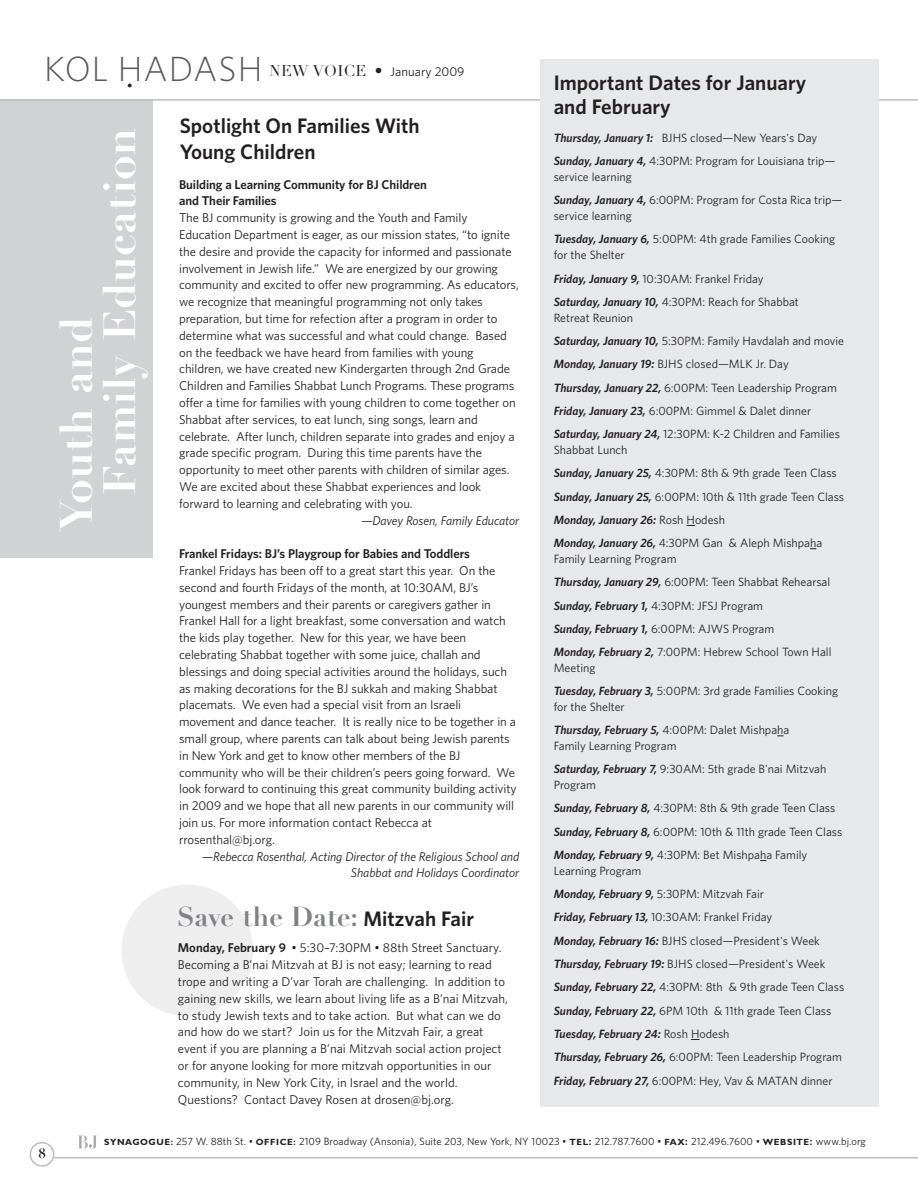
<style>
.page{position:relative;width:918px;height:1188px;background:#fff}
.page>*{position:absolute;margin:0;border:0;box-sizing:border-box;transform-origin:0 0}
.t1{font:700 44.55px "Didot LH";color:#fff}
.t2{font:300 35.1px "Whitney";letter-spacing:.03em;color:#57585a}
.t3{font:700 27px "Didot LH";color:#808285}
.t4{font:600 21px/25.5px "Whitney";color:#231f20}
.t5{font:700 13.5px "Didot LH";color:#231f20}
.t6{font:12.75px/16.8px "Whitney";letter-spacing:-.005em;color:#231f20}
.t7{font:italic 12.75px/16.8px "Whitney";letter-spacing:-.005em;color:#231f20;text-align:right}
.t8{font:600 12.75px/16.8px "Whitney";letter-spacing:-.005em;color:#231f20}
.t9{font:12px/23.2px "Whitney";color:#231f20}
.t10{font:10.5px "Whitney";letter-spacing:.005em;color:#231f20}
.s1{font-family:"Didot LH";font-weight:400;font-size:36px;color:#231f20}
.s2{font-family:"Didot LH";font-size:15.45px}
.s3{font-family:"Whitney";font-weight:600;font-size:21px;color:#231f20}
.s4{font-weight:600}
.s5{font-weight:600;font-style:italic}
.s6{font-family:"Gill Sans";font-weight:700;font-size:9px}
.s7{font-weight:600;font-size:9px}
</style>
<div class="page">
<hr style="left:54px;top:1157px;width:864px;height:1px;background:#bcbdc0">
<div style="left:0;top:100px;width:153px;height:458px;background:#d1d2d4"></div>
<svg style="left:30px;top:1142px;width:24px;height:25px"></svg>
<svg style="left:79px;top:1135px;width:18px;height:14px"></svg>
<hr style="left:0;top:99px;width:918px;height:2px;background:#bcbdc0">
<div style="left:540px;top:59px;width:339px;height:1048px;background:#e7e8e9"></div>
<div style="left:122px;top:885px;width:131px;height:131px;background:#eeeeef;border-radius:50%"></div>
<h2 class="t2" style="left:44px;top:48px;width:220px">KOL H<span class="s1">.</span> ADASH</h2>
<h3 class="t4" style="left:180px;top:113px;width:241px">Spotlight On Families With<br>Young Children</h3>
<p class="t6" style="left:269px;top:63px;width:197px"><span class="s2">NEW VOICE •</span> January 2009</p>
<h1 class="t1" style="left:103px;top:495px;width:369px;rotate:-90deg">Family Education</h1>
<p class="t8" style="left:179px;top:176px;width:249px">Building a Learning Community for BJ Children and Their Families</p>
<p class="t6" style="left:179px;top:209px;width:341px">The BJ community is growing and the Youth and Family Education Department is eager, as our mission states, “to ignite the desire and provide the capacity for informed and passionate involvement in Jewish life.” We are energized by our growing community and excited to offer new programming. As educators, we recognize that meaningful programming not only takes preparation, but time for refection after a program in order to determine what was successful and what could change. Based on the feedback we have heard from families with young children, we have created new Kindergarten through 2nd Grade Children and Families Shabbat Lunch Programs. These programs offer a time for families with young children to come together on Shabbat after services, to eat lunch, sing songs, learn and celebrate. After lunch, children separate into grades and enjoy a grade specific program. During this time parents have the opportunity to meet other parents with children of similar ages.<br>We are excited about these Shabbat experiences and look forward to learning and celebrating with you.</p>
<p class="t7" style="left:361px;top:512px;width:160px">—Davey Rosen, Family Educator</p>
<p class="t8" style="left:179px;top:545px;width:292px">Frankel Fridays: BJ’s Playgroup for Babies and Toddlers</p>
<p class="t6" style="left:179px;top:562px;width:339px">Frankel Fridays has been off to a great start this year. On the second and fourth Fridays of the month, at 10:30AM, BJ’s youngest members and their parents or caregivers gather in Frankel Hall for a light breakfast, some conversation and watch the kids play together. New for this year, we have been celebrating Shabbat together with some juice, challah and blessings and doing special activities around the holidays, such as making decorations for the BJ sukkah and making Shabbat placemats. We even had a special visit from an Israeli movement and dance teacher. It is really nice to be together in a small group, where parents can talk about being Jewish parents in New York and get to know other members of the BJ community who will be their children’s peers going forward. We look forward to continuing this great community building activity in 2009 and we hope that all new parents in our community will join us. For more information contact Rebecca at rrosenthal@bj.org.</p>
<p class="t7" style="left:202px;top:848px;width:319px">—Rebecca Rosenthal, Acting Director of the Religious School and<br>Shabbat and Holidays Coordinator</p>
<h1 class="t1" style="left:60px;top:531px;width:216px;rotate:-90deg">Youth and</h1>
<h3 class="t3" style="left:177px;top:907px;width:299px">Save the Date: <span class="s3">Mitzvah Fair</span></h3>
<p class="t6" style="left:178px;top:940px;width:331px"><span class="s4">Monday, February 9</span> • 5:30–7:30PM • 88th Street Sanctuary.<br>Becoming a B’nai Mitzvah at BJ is not easy; learning to read trope and writing a D’var Torah are challenging. In addition to gaining new skills, we learn about living life as a B’nai Mitzvah, to study Jewish texts and to take action. But what can we do and how do we start? Join us for the Mitzvah Fair, a great event if you are planning a B’nai Mitzvah social action project or for anyone looking for more mitzvah opportunities in our community, in New York City, in Israel and the world.<br>Questions? Contact Davey Rosen at drosen@bj.org.</p>
<h3 class="t4" style="left:554px;top:70px;width:254px;line-height:24px">Important Dates for January and February</h3>
<p class="t9" style="left:554px;top:126px;width:283px"><span class="s5">Thursday, January 1:</span> BJHS closed—New Years's Day<br><span class="s5">Sunday, January 4,</span> 4:30PM: Program for Louisiana trip—</p>
<p class="t9" style="left:554px;top:165px;width:290px">service learning<br><span class="s5">Sunday, January 4,</span> 6:00PM: Program for Costa Rica trip—</p>
<p class="t9" style="left:554px;top:204px;width:283px">service learning<br><span class="s5">Tuesday, January 6,</span> 5:00PM: 4th grade Families Cooking</p>
<p class="t9" style="left:554px;top:243px;width:247px">for the Shelter<br><span class="s5">Friday, January 9,</span> 10:30AM: Frankel Friday<br><span class="s5">Saturday, January 10,</span> 4:30PM: Reach for Shabbat</p>
<p class="t9" style="left:554px;top:306px;width:292px">Retreat Reunion<br><span class="s5">Saturday, January 10,</span> 5:30PM: Family Havdalah and movie <span class="s5">Monday, January 19:</span> BJHS closed—MLK Jr. Day<br><span class="s5">Thursday, January 22,</span> 6:00PM: Teen Leadership Program <span class="s5">Friday, January 23,</span> 6:00PM: Gimmel &amp; Dalet dinner <span class="s5">Saturday, January 24,</span> 12:30PM: K-2 Children and Families</p>
<p class="t9" style="left:554px;top:438px;width:292px">Shabbat Lunch<br><span class="s5">Sunday, January 25,</span> 4:30PM: 8th &amp; 9th grade Teen Class <span class="s5">Sunday, January 25,</span> 6:00PM: 10th &amp; 11th grade Teen Class <span class="s5">Monday, January 26:</span> Rosh Hodesh<br><span class="s5">Monday, January 26,</span> 4:30PM Gan &amp; Aleph Mishpaha</p>
<p class="t9" style="left:554px;top:547px;width:279px">Family Learning Program<br><span class="s5">Thursday, January 29,</span> 6:00PM: Teen Shabbat Rehearsal <span class="s5">Sunday, February 1,</span> 4:30PM: JFSJ Program<br><span class="s5">Sunday, February 1,</span> 6:00PM: AJWS Program<br><span class="s5">Monday, February 2,</span> 7:00PM: Hebrew School Town Hall</p>
<p class="t9" style="left:554px;top:656px;width:286px">Meeting<br><span class="s5">Tuesday, February 3,</span> 5:00PM: 3rd grade Families Cooking</p>
<p class="t9" style="left:554px;top:695px;width:237px">for the Shelter<br><span class="s5">Thursday, February 5,</span> 4:00PM: Dalet Mishpaha</p>
<p class="t9" style="left:554px;top:734px;width:274px">Family Learning Program<br><span class="s5">Saturday, February 7,</span> 9:30AM: 5th grade B'nai Mitzvah</p>
<p class="t9" style="left:554px;top:773px;width:290px">Program<br><span class="s5">Sunday, February 8,</span> 4:30PM: 8th &amp; 9th grade Teen Class <span class="s5">Sunday, February 8,</span> 6:00PM: 10th &amp; 11th grade Teen Class <span class="s5">Monday, February 9,</span> 4:30PM: Bet Mishpaha Family</p>
<p class="t9" style="left:554px;top:859px;width:292px">Learning Program<br><span class="s5">Monday, February 9,</span> 5:30PM: Mitzvah Fair<br><span class="s5">Friday, February 13,</span> 10:30AM: Frankel Friday<br><span class="s5">Monday, February 16:</span> BJHS closed—President's Week <span class="s5">Thursday, February 19:</span> BJHS closed—President's Week <span class="s5">Sunday, February 22,</span> 4:30PM: 8th &amp; 9th grade Teen Class <span class="s5">Sunday, February 22,</span> 6PM 10th &amp; 11th grade Teen Class <span class="s5">Tuesday, February 24:</span> Rosh Hodesh<br><span class="s5">Thursday, February 26,</span> 6:00PM: Teen Leadership Program <span class="s5">Friday, February 27,</span> 6:00PM: Hey, Vav &amp; MATAN dinner</p>
<p class="t5" style="left:39px;top:1149px;width:9px">8</p>
<p class="t10" style="left:104px;top:1135px;width:763px"><span class="s6">SYNAGOGUE</span><span class="s7">:</span> 257 W. 88th St. • <span class="s6">OFFICE</span><span class="s7">:</span> 2109 Broadway (Ansonia), Suite 203, New York, NY 10023 • <span class="s6">TEL</span><span class="s4">:</span> 212.787.7600 • <span class="s6">FAX</span><span class="s4">:</span> 212.496.7600 • <span class="s6">WEBSITE</span><span class="s4">:</span> www.bj.org</p>
</div>
